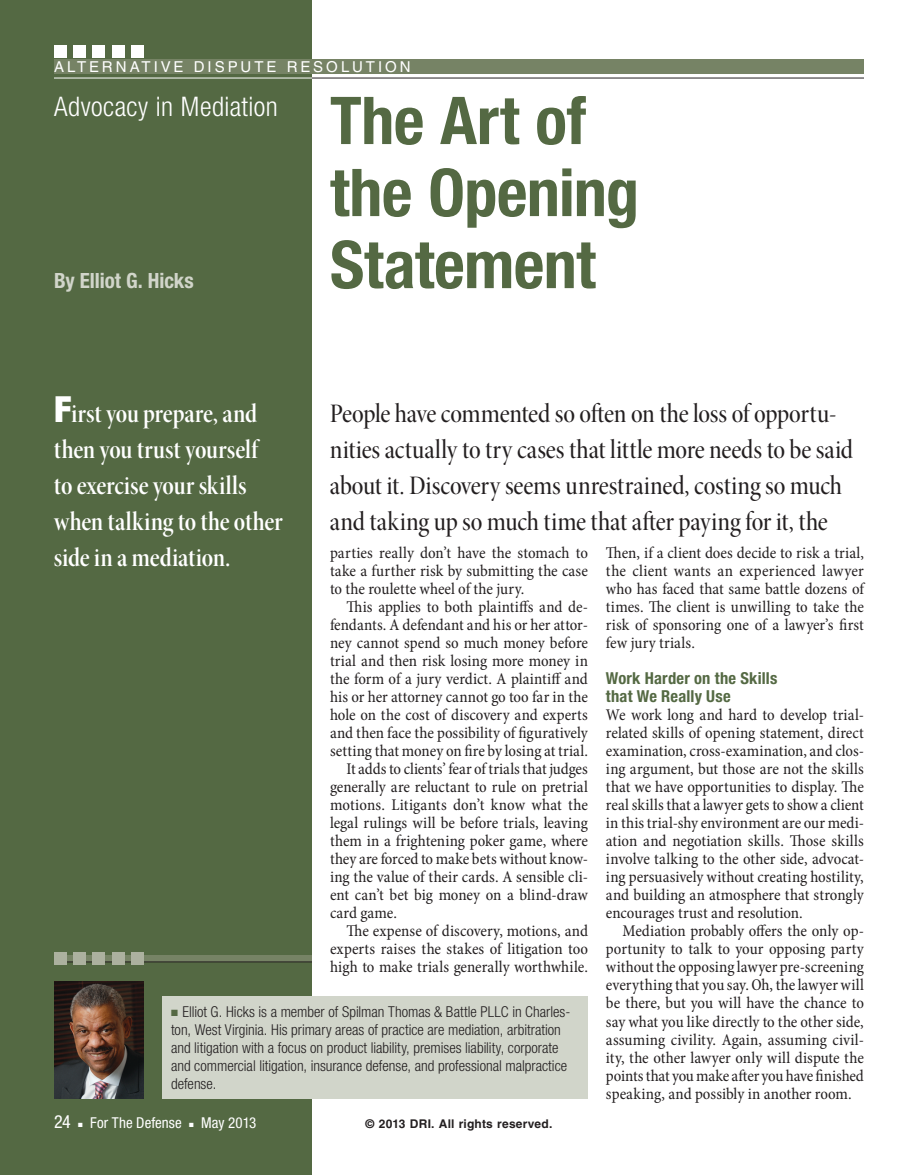
<style>
.page{position:relative;width:918px;height:1175px;background:#fff}
.page>*{position:absolute;margin:0;border:0;box-sizing:border-box;transform-origin:0 0}
.t1{font:700 condensed 66px/72px "Helvetica Neue";letter-spacing:-.005em;color:#546943}
.t2{font:27px/36px "Minion Pro Medium Cn Disp";letter-spacing:-.005em;color:#231f20}
.t3{font:27px/36px "Minion Pro Semibold Cn Disp";letter-spacing:-.005em;color:#fff}
.t4{font:300 condensed 27px "Helvetica Neue";letter-spacing:.015em;color:#fff}
.t5{font:700 condensed 21px "Helvetica Neue";letter-spacing:-.005em;color:#d1d5ca}
.t6{font:condensed 18px "Helvetica Neue";color:#fff}
.t7{font:condensed 16.5px/18px "Minion Pro";color:#231f20;text-align:justify}
.t8{font:700 condensed 16.5px/18px "Helvetica Neue";letter-spacing:.01em;color:#546943}
.t9{font:300 condensed 15px/18px "Helvetica Neue";color:#231f20}
.t10{font:15px "Helvetica";letter-spacing:.195em;color:#fff}
.t11{font:condensed 15px "Helvetica Neue";color:#fff}
.t12{font:700 12px "Helvetica";letter-spacing:.015em;color:#231f20}
.s1{font-family:"Helvetica Neue";font-weight:900;font-stretch:condensed;font-size:36px}
.s2{color:#546943}
</style>
<div class="page">
<div style="left:0;top:0;width:312px;height:1174px;background:#546943"></div>
<div style="left:54px;top:956px;width:258px;height:6px;background:#768365"></div>
<hr style="left:54px;top:961px;width:258px;height:1px;background:#231f20">
<div style="left:54px;top:952px;width:12px;height:13px;background:#acb19f"></div>
<div style="left:73px;top:952px;width:13px;height:13px;background:#acb19f"></div>
<div style="left:93px;top:952px;width:12px;height:13px;background:#acb19f"></div>
<div style="left:112px;top:952px;width:13px;height:13px;background:#acb19f"></div>
<div style="left:132px;top:952px;width:12px;height:13px;background:#acb19f"></div>
<div style="left:54px;top:45px;width:12px;height:12px;background:#fff"></div>
<div style="left:73px;top:45px;width:13px;height:12px;background:#fff"></div>
<div style="left:93px;top:45px;width:12px;height:12px;background:#fff"></div>
<div style="left:112px;top:45px;width:13px;height:12px;background:#fff"></div>
<div style="left:132px;top:45px;width:12px;height:12px;background:#fff"></div>
<div style="left:54px;top:59px;width:810px;height:15px;background:#768365"></div>
<hr style="left:312px;top:78px;width:552px;height:1px;background:#231f20">
<hr style="left:54px;top:78px;width:258px;height:1px;background:#fff">
<div style="left:162px;top:996px;width:426px;height:102px;background:#d1d5ca"></div>
<img style="left:54px;top:981px;width:90px;height:117px">
<p class="t10" style="left:54px;top:58px;width:358px">ALTERNATIVE DISPUTE R ESOLUTION</p>
<h2 class="t4" style="left:54px;top:90px;width:225px">Advocacy in Mediation</h2>
<h1 class="t1" style="left:330px;top:84px;width:311px">The Art of the Opening<br>Statement</h1>
<p class="t5" style="left:54px;top:268px;width:141px">By Elliot G. Hicks</p>
<h2 class="t3" style="left:54px;top:395px;width:230px"><span class="s1">F</span>irst you prepare, and then you trust yourself to exercise your skills when talking to the other side in a mediation.</h2>
<h2 class="t2" style="left:330px;top:395px;width:525px">People have commented so often on the loss of opportu&shy;nities actually to try cases that little more needs to be said about it. Discovery seems unrestrained, costing so much and taking up so much time that after paying for it, the</h2>
<p class="t7" style="left:606px;top:544px;width:260px">Then, if a client does decide to risk a trial, the client wants an experienced lawyer who has faced that same battle dozens of times. The client is unwilling to take the risk of sponsoring one of a lawyer’s first few jury trials.</p>
<p class="t8" style="left:606px;top:669px;width:173px">Work Harder on the Skills that We Really Use</p>
<p class="t7" style="left:606px;top:706px;width:259px">We work long and hard to develop trial&shy;related skills of opening statement, direct examination, cross-examination, and clos&shy;ing argument, but those are not the skills that we have opportunities to display. The real skills that a lawyer gets to show a client in this trial-shy environment are our medi&shy;ation and negotiation skills. Those skills involve talking to the other side, advocat&shy;ing persuasively without creating hostility, and building an atmosphere that strongly encourages trust and resolution.</p>
<p class="t7" style="left:606px;top:922px;width:259px;text-indent:16px">Mediation probably offers the only op&shy;portunity to talk to your opposing party without the opposing lawyer pre-screening everything that you say. Oh, the lawyer will be there, but you will have the chance to say what you like directly to the other side, assuming civility. Again, assuming civil&shy;ity, the other lawyer only will dispute the points that you make after you have finished speaking, and possibly in another room.</p>
<p class="t7" style="left:330px;top:544px;width:259px">parties really don’t have the stomach to take a further risk by submitting the case to the roulette wheel of the jury.</p>
<p class="t7" style="left:346px;top:598px;width:243px">This applies to both plaintiffs and de-</p>
<p class="t7" style="left:330px;top:616px;width:259px">fendants. A defendant and his or her attor-</p>
<p class="t7" style="left:330px;top:634px;width:260px">ney cannot spend so much money before</p>
<p class="t7" style="left:330px;top:652px;width:259px">trial and then risk losing more money in</p>
<p class="t7" style="left:330px;top:670px;width:259px">the form of a jury verdict. A plaintiff and</p>
<p class="t7" style="left:330px;top:688px;width:260px">his or her attorney cannot go too far in the</p>
<p class="t7" style="left:330px;top:706px;width:259px">hole on the cost of discovery and experts</p>
<p class="t7" style="left:330px;top:724px;width:259px">and then face the possibility of figuratively</p>
<p class="t7" style="left:330px;top:742px;width:259px">setting that money on fire by losing at trial.</p>
<p class="t7" style="left:346px;top:760px;width:243px">It adds to clients’ fear of trials that judges</p>
<p class="t7" style="left:330px;top:778px;width:259px">generally are reluctant to rule on pretrial</p>
<p class="t7" style="left:330px;top:796px;width:259px">motions. Litigants don’t know what the</p>
<p class="t7" style="left:330px;top:814px;width:259px">legal rulings will be before trials, leaving</p>
<p class="t7" style="left:330px;top:832px;width:259px">them in a frightening poker game, where</p>
<p class="t7" style="left:330px;top:850px;width:259px">they are forced to make bets without know-</p>
<p class="t7" style="left:330px;top:868px;width:259px">ing the value of their cards. A sensible cli-</p>
<p class="t7" style="left:330px;top:886px;width:259px">ent can’t bet big money on a blind-draw</p>
<p class="t7" style="left:330px;top:904px;width:69px">card game.</p>
<p class="t7" style="left:346px;top:922px;width:243px">The expense of discovery, motions, and</p>
<p class="t7" style="left:330px;top:940px;width:259px">experts raises the stakes of litigation too</p>
<p class="t7" style="left:330px;top:958px;width:259px">high to make trials generally worthwhile.</p>
<p class="t9" style="left:171px;top:1003px;width:401px"><span class="s2">■</span> Elliot G. Hicks is a member of Spilman Thomas &amp; Battle PLLC in Charles&shy;ton, West Virginia. His primary areas of practice are mediation, arbitration and litigation with a focus on product liability, premises liability, corporate and commercial litigation, insurance defense, and professional malpractice defense.</p>
<p class="t6" style="left:54px;top:1111px;width:18px">24</p>
<p class="t11" style="left:78px;top:1114px;width:105px">■ For The Defense</p>
<p class="t11" style="left:189px;top:1114px;width:69px">■ May 2013</p>
<p class="t12" style="left:366px;top:1116px;width:188px">© 2013 DRI. All rights reserved.</p>
</div>
